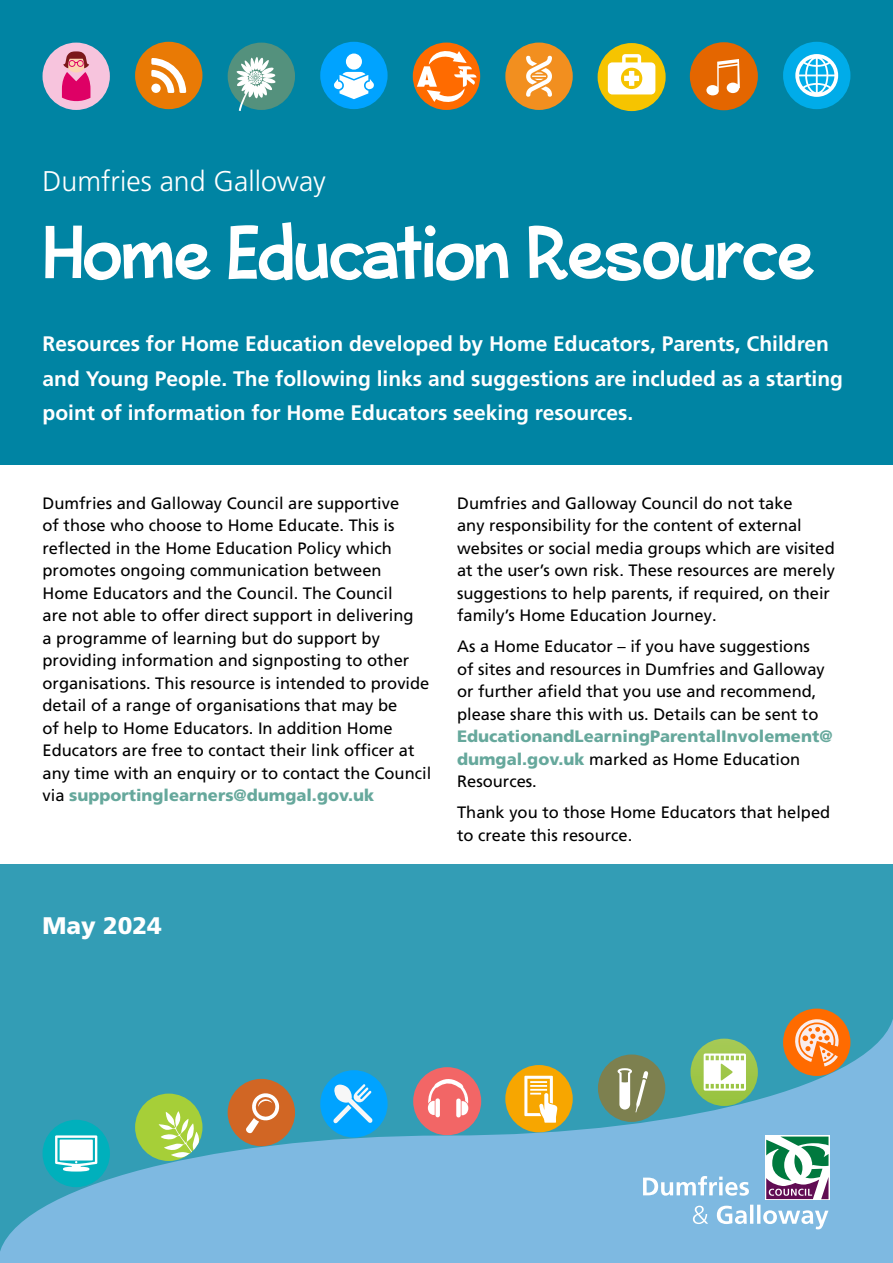
<style>
.page{position:relative;width:893px;height:1263px;background:#fff}
.page>*{position:absolute;margin:0;border:0;box-sizing:border-box;transform-origin:0 0}
.t1{font:72px "Bleeker";color:#fff}
.t2{font:300 28.5px "Frutiger LT Pro";color:#fff}
.t3{font:900 24px "Frutiger LT Pro";color:#fff}
.t4{font:700 21px/34.5px "Frutiger LT Pro";color:#fff}
.t5{font:16.5px/22.5px "Frutiger LT Pro";color:#000}
.t6{font:900 16.5px/22.5px "Frutiger LT Pro";color:#66a89c}
.s1{font-weight:900;color:#66a89c}
.s2{font-weight:400;color:#000}
</style>
<div class="page">
<div style="left:0;top:0;width:893px;height:465px;background:#0084a3"></div>
<div style="left:43px;top:43px;width:67px;height:67px;background:#f7c4dd;border-radius:50%"></div>
<svg style="left:62px;top:51px;width:28px;height:51px"></svg>
<div style="left:135px;top:42px;width:67px;height:67px;background:#e97a05;border-radius:50%"></div>
<svg style="left:151px;top:58px;width:35px;height:35px"></svg>
<div style="left:783px;top:42px;width:67px;height:67px;background:#00ace9;border-radius:50%"></div>
<svg style="left:795px;top:54px;width:43px;height:43px"></svg>
<div style="left:228px;top:43px;width:67px;height:67px;background:#54917d;border-radius:50%"></div>
<svg style="left:236px;top:57px;width:40px;height:54px"></svg>
<div style="left:413px;top:43px;width:67px;height:67px;background:#ff6b00;border-radius:50%"></div>
<svg style="left:417px;top:47px;width:59px;height:59px"></svg>
<div style="left:320px;top:42px;width:68px;height:67px;background:#00a3ff;border-radius:50%"></div>
<div style="left:346px;top:54px;width:16px;height:16px;background:#fff;border-radius:50%"></div>
<svg style="left:334px;top:72px;width:40px;height:27px"></svg>
<div style="left:505px;top:43px;width:68px;height:67px;background:#f28f1f;border-radius:50%"></div>
<svg style="left:526px;top:55px;width:26px;height:42px"></svg>
<div style="left:598px;top:43px;width:68px;height:68px;background:#f6c400;border-radius:50%"></div>
<svg style="left:608px;top:54px;width:47px;height:40px"></svg>
<div style="left:690px;top:42px;width:68px;height:68px;background:#e46600;border-radius:50%"></div>
<svg style="left:706px;top:59px;width:34px;height:36px"></svg>
<div style="left:0;top:865px;width:893px;height:398px;background:#339db5"></div>
<svg style="left:0;top:1008px;width:893px;height:255px;fill:#7eb9e1"></svg>
<svg style="left:765px;top:1135px;width:65px;height:65px"></svg>
<svg style="left:766px;top:1136px;width:62px;height:63px;background:#8ca69e"></svg>
<svg style="left:643px;top:1176px;width:106px;height:20px;background:#add2ec"></svg>
<svg style="left:693px;top:1206px;width:15px;height:18px"></svg>
<svg style="left:717px;top:1205px;width:111px;height:24px;background:#a6ceea"></svg>
<p class="t2" style="left:43px;top:165px;width:285px">Dumfries and Galloway</p>
<h1 class="t1" style="left:43px;top:211px;width:773px">Home Educain Reorce</h1>
<h3 class="t4" style="left:43px;top:326px;width:802px">Resources for Home Education developed by Home Educators, Parents, Children and Young People. The following links and suggestions are included as a starting point of information for Home Educators seeking resources.</h3>
<p class="t5" style="left:43px;top:492px;width:390px">Dumfries and Galloway Council are supportive<br>of those who choose to Home Educate. This is refected in the Home Education Policy which promotes ongoing communication between Home Educators and the Council. The Council<br>are not able to offer direct support in delivering<br>a programme of learning but do support by providing information and signposting to other organisations. This resource is intended to provide detail of a range of organisations that may be<br>of help to Home Educators. In addition Home Educators are free to contact their link offcer at any time with an enquiry or to contact the Council via <span class="s1">supportinglearners@dumgal.gov.uk</span></p>
<p class="t5" style="left:457px;top:492px;width:379px">Dumfries and Galloway Council do not take<br>any responsibility for the content of external websites or social media groups which are visited at the user’s own risk. These resources are merely suggestions to help parents, if required, on their family’s Home Education Journey.</p>
<p class="t5" style="left:457px;top:635px;width:369px">As a Home Educator – if you have suggestions of sites and resources in Dumfries and Galloway or further afeld that you use and recommend, please share this with us. Details can be sent to</p>
<h4 class="t6" style="left:457px;top:725px;width:377px">EducationandLearningParentalInvolement@ dumgal.gov.uk <span class="s2">marked as Home Education<br>Resources.</span></h4>
<p class="t5" style="left:457px;top:801px;width:375px">Thank you to those Home Educators that helped to create this resource.</p>
<p class="t3" style="left:43px;top:911px;width:121px">May 2024</p>
</div>
